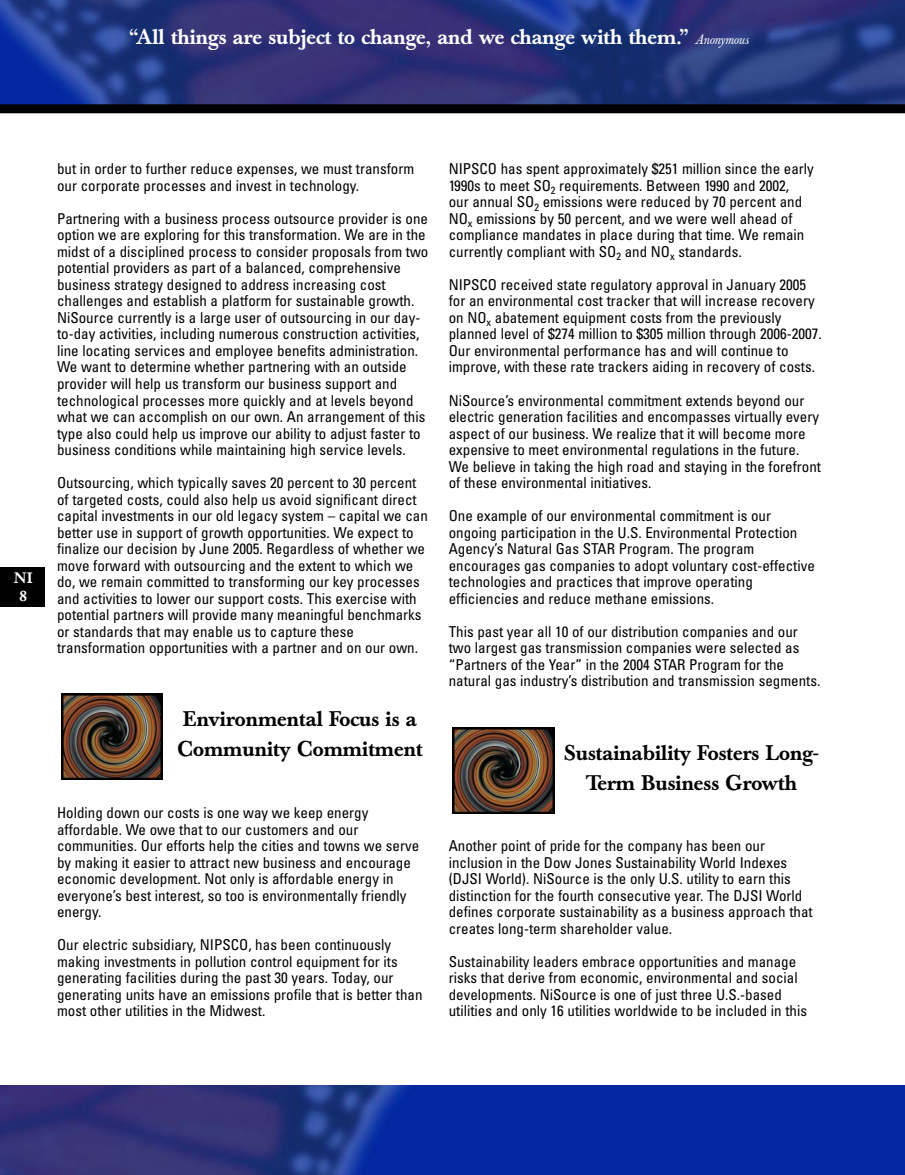
<style>
.page{position:relative;width:905px;height:1175px;background:#fff}
.page>*{position:absolute;margin:0;border:0;box-sizing:border-box;transform-origin:0 0}
.t1{font:500 21px/30px "Baskerville";color:#000}
.t2{font:500 21px "Baskerville";color:#fff}
.t3{font:condensed 15px/16.5px "Univers";color:#000}
.t4{font:500 15px/18px "Baskerville";color:#fff;text-align:center}
.s1{font-weight:400;font-style:italic;font-size:13.5px}
</style>
<div class="page">
<img style="left:0;top:0;width:904px;height:104px">
<div style="left:0;top:104px;width:904px;height:9px;background:#000"></div>
<div style="left:0;top:567px;width:45px;height:39px;background:#000"></div>
<img style="left:0;top:1085px;width:904px;height:89px">
<img style="left:61px;top:693px;width:102px;height:86px">
<img style="left:452px;top:727px;width:102px;height:86px">
<p class="t2" style="left:129px;top:28px;width:621px">“All things are subject to change, and we change with them.” <span class="s1">Anonymous</span></p>
<p class="t4" style="left:14px;top:570px;width:20px">NI<br>8</p>
<p class="t3" style="left:57px;top:162px;width:358px">but in order to further reduce expenses, we must transform our corporate processes and invest in technology.</p>
<p class="t3" style="left:57px;top:212px;width:373px">Partnering with a business process outsource provider is one option we are exploring for this transformation. We are in the midst of a disciplined process to consider proposals from two potential providers as part of a balanced, comprehensive business strategy designed to address increasing cost challenges and establish a platform for sustainable growth.<br>NiSource currently is a large user of outsourcing in our day&shy;to-day activities, including numerous construction activities, line locating services and employee benefits administration.<br>We want to determine whether partnering with an outside provider will help us transform our business support and technological processes more quickly and at levels beyond what we can accomplish on our own. An arrangement of this type also could help us improve our ability to adjust faster to business conditions while maintaining high service levels.</p>
<p class="t3" style="left:57px;top:476px;width:372px">Outsourcing, which typically saves 20 percent to 30 percent of targeted costs, could also help us avoid significant direct capital investments in our old legacy system – capital we can better use in support of growth opportunities. We expect to finalize our decision by June 2005. Regardless of whether we move forward with outsourcing and the extent to which we do, we remain committed to transforming our key processes and activities to lower our support costs. This exercise with potential partners will provide many meaningful benchmarks or standards that may enable us to capture these transformation opportunities with a partner and on our own.</p>
<p class="t1" style="left:177px;top:706px;width:247px">Environmental Focus is a<br>Community Commitment</p>
<p class="t3" style="left:57px;top:806px;width:363px">Holding down our costs is one way we keep energy affordable. We owe that to our customers and our communities. Our efforts help the cities and towns we serve by making it easier to attract new business and encourage economic development. Not only is affordable energy in everyone’s best interest, so too is environmentally friendly energy.</p>
<p class="t3" style="left:57px;top:938px;width:367px">Our electric subsidiary, NIPSCO, has been continuously making investments in pollution control equipment for its generating facilities during the past 30 years. Today, our generating units have an emissions profile that is better than most other utilities in the Midwest.</p>
<p class="t3" style="left:448px;top:162px;width:366px">NIPSCO has spent approximately $251 million since the early 1990s to meet SO<sub>2</sub> requirements. Between 1990 and 2002,<br>our annual SO<sub>2</sub> emissions were reduced by 70 percent and NO<sub>x</sub> emissions by 50 percent, and we were well ahead of compliance mandates in place during that time. We remain currently compliant with SO<sub>2</sub> and NO<sub>x</sub> standards.</p>
<p class="t3" style="left:448px;top:278px;width:374px">NIPSCO received state regulatory approval in January 2005 for an environmental cost tracker that will increase recovery on NO<sub>x</sub> abatement equipment costs from the previously planned level of $274 million to $305 million through 2006-2007.<br>Our environmental performance has and will continue to improve, with these rate trackers aiding in recovery of costs.</p>
<p class="t3" style="left:448px;top:393px;width:374px">NiSource’s environmental commitment extends beyond our electric generation facilities and encompasses virtually every aspect of our business. We realize that it will become more expensive to meet environmental regulations in the future.<br>We believe in taking the high road and staying in the forefront of these environmental initiatives.</p>
<p class="t3" style="left:448px;top:509px;width:368px">One example of our environmental commitment is our ongoing participation in the U.S. Environmental Protection Agency’s Natural Gas STAR Program. The program encourages gas companies to adopt voluntary cost-effective technologies and practices that improve operating efficiencies and reduce methane emissions.</p>
<p class="t3" style="left:448px;top:624px;width:373px">This past year all 10 of our distribution companies and our two largest gas transmission companies were selected as “Partners of the Year” in the 2004 STAR Program for the natural gas industry’s distribution and transmission segments.</p>
<p class="t1" style="left:564px;top:740px;width:256px;text-align:center">Sustainability Fosters Long-<br>Term Business Growth</p>
<p class="t3" style="left:448px;top:839px;width:365px">Another point of pride for the company has been our inclusion in the Dow Jones Sustainability World Indexes (DJSI World). NiSource is the only U.S. utility to earn this distinction for the fourth consecutive year. The DJSI World defines corporate sustainability as a business approach that creates long-term shareholder value.</p>
<p class="t3" style="left:448px;top:954px;width:360px">Sustainability leaders embrace opportunities and manage risks that derive from economic, environmental and social developments. NiSource is one of just three U.S.-based utilities and only 16 utilities worldwide to be included in this</p>
</div>
